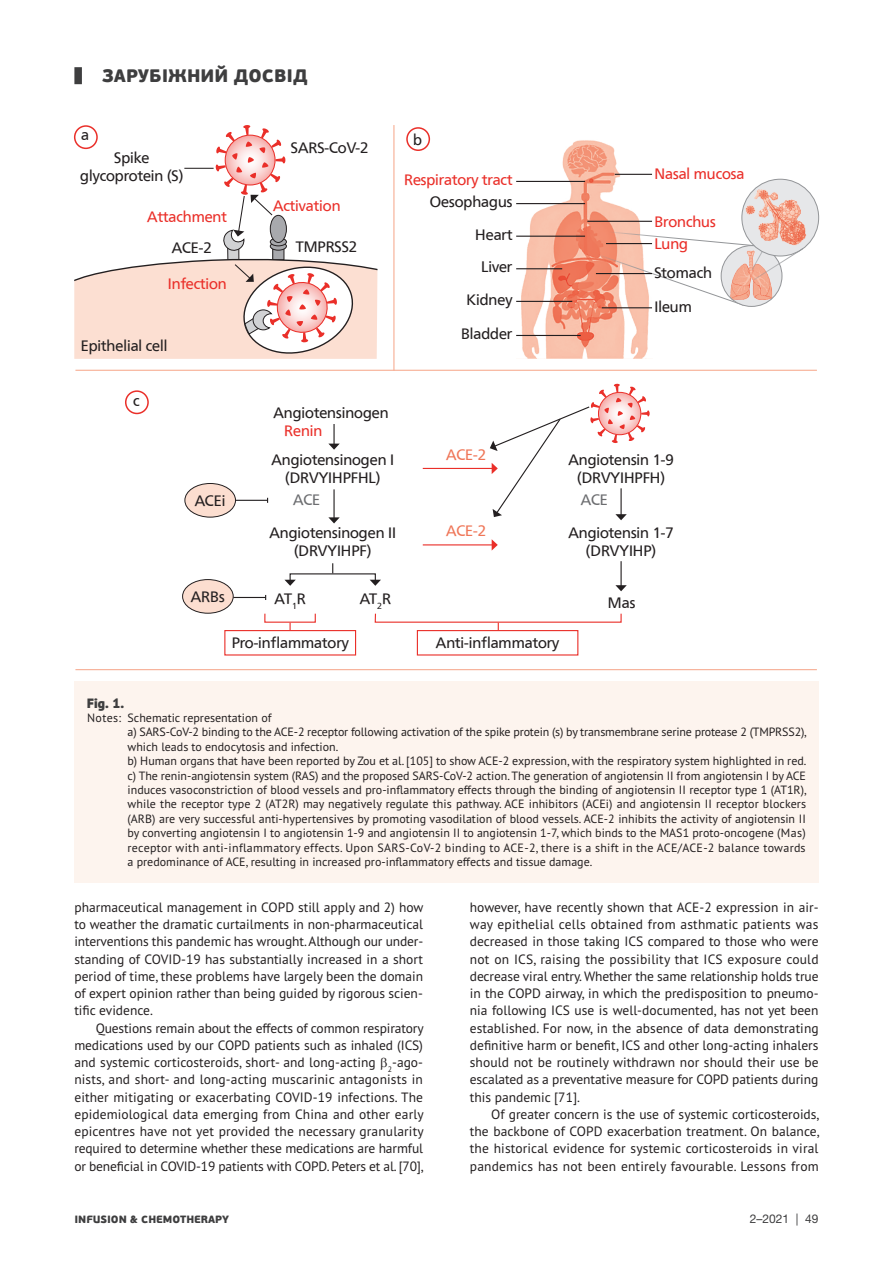
<style>
.page{position:relative;width:893px;height:1263px;background:#fff}
.page>*{position:absolute;margin:0;border:0;box-sizing:border-box;transform-origin:0 0}
.t1{font:900 18px "PF Beau Sans Pro";color:#3e3e3f}
.t2{font:15px/18px "Roboto";color:#231f20;text-align:center}
.t3{font:15px/22.5px "Roboto";color:#ea2f29}
.t4{font:15px "Roboto";letter-spacing:-.005em;color:#ef7658}
.t5{font:15px "Roboto";letter-spacing:-.005em;color:#6c6d70}
.t6{font:13.5px/17.2px "PT Sans Pro";color:#231f20;text-align:justify}
.t7{font:900 13.5px "PT Sans Pro";color:#3e3e3f}
.t8{font:12px/14.4px "PT Sans Pro";color:#231f20}
.t9{font:12px "Helvetica Neue LTW1 G";color:#3e3e3f}
.t10{font:900 10.5px "PF Beau Sans Pro";color:#3e3e3f}
</style>
<div class="page">
<div style="left:74px;top:67px;width:8px;height:17px;background:#3e3e3f"></div>
<div style="left:74px;top:681px;width:745px;height:201px;background:#fdf4ee"></div>
<svg style="left:74px;top:125px;width:304px;height:234px"></svg>
<hr style="left:333px;top:424px;width:2px;height:20px;background:#231f20">
<svg style="left:329px;top:444px;width:11px;height:6px"></svg>
<hr style="left:423px;top:468px;width:69px;height:1px;background:#ea2f29">
<hr style="left:423px;top:544px;width:69px;height:1px;background:#ea2f29">
<svg style="left:492px;top:539px;width:6px;height:11px"></svg>
<hr style="left:333px;top:489px;width:2px;height:29px;background:#231f20">
<svg style="left:328px;top:517px;width:12px;height:6px"></svg>
<hr style="left:620px;top:561px;width:2px;height:25px;background:#231f20">
<svg style="left:615px;top:585px;width:12px;height:6px"></svg>
<svg style="left:285px;top:580px;width:11px;height:6px"></svg>
<svg style="left:370px;top:580px;width:11px;height:6px"></svg>
<div style="left:264px;top:613px;width:52px;height:10px;border:1px solid #ea2f29"></div>
<div style="left:375px;top:613px;width:247px;height:10px;border:1px solid #ea2f29"></div>
<div style="left:224px;top:630px;width:132px;height:25px;border:1px solid #ea2f29"></div>
<div style="left:417px;top:630px;width:161px;height:25px;border:1px solid #ea2f29"></div>
<svg style="left:490px;top:384px;width:160px;height:136px"></svg>
<hr style="left:233px;top:597px;width:33px;height:1px;background:#231f20">
<div style="left:185px;top:483px;width:50px;height:34px;background:#fcded0;border-radius:50%"></div>
<div style="left:184px;top:483px;width:52px;height:34px;border:1px solid #231f20;border-radius:50%"></div>
<hr style="left:235px;top:500px;width:33px;height:1px;background:#231f20">
<img style="left:516px;top:140px;width:136px;height:219px">
<hr style="left:615px;top:174px;width:37px;height:1px;background:#231f20">
<hr style="left:516px;top:181px;width:69px;height:1px;background:#231f20">
<hr style="left:516px;top:203px;width:69px;height:1px;background:#231f20">
<hr style="left:516px;top:236px;width:69px;height:1px;background:#231f20">
<hr style="left:516px;top:268px;width:46px;height:1px;background:#231f20">
<hr style="left:516px;top:301px;width:56px;height:1px;background:#231f20">
<hr style="left:516px;top:335px;width:65px;height:1px;background:#231f20">
<hr style="left:587px;top:221px;width:65px;height:1px;background:#231f20">
<hr style="left:602px;top:307px;width:50px;height:1px;background:#231f20">
<img style="left:742px;top:179px;width:77px;height:77px;border-radius:38px">
<svg style="left:593px;top:230px;width:211px;height:76px"></svg>
<div style="left:74px;top:125px;width:24px;height:24px;border:2px solid #ea2f29;border-radius:50%"></div>
<div style="left:125px;top:390px;width:24px;height:24px;border:2px solid #ea2f29;border-radius:50%"></div>
<hr style="left:393px;top:125px;width:1px;height:246px;background:#f7ae94">
<hr style="left:75px;top:370px;width:742px;height:1px;background:#f7ae94">
<hr style="left:75px;top:669px;width:742px;height:1px;background:#f7ae94">
<div style="left:406px;top:127px;width:24px;height:24px;border:2px solid #ea2f29;border-radius:50%"></div>
<div style="left:183px;top:579px;width:50px;height:34px;background:#fcded0;border-radius:50%"></div>
<div style="left:182px;top:579px;width:52px;height:35px;border:1px solid #231f20;border-radius:50%"></div>
<h1 class="t1" style="left:102px;top:64px;width:207px">ЗАРУБІЖНИЙ ДОСВІД</h1>
<p class="t2" style="left:81px;top:124px;width:9px">a</p>
<p class="t2" style="left:80px;top:148px;width:104px">Spike glycoprotein (S)</p>
<p class="t3" style="left:147px;top:204px;width:81px">Attachment</p>
<p class="t2" style="left:291px;top:137px;width:79px">SARS-CoV-2</p>
<p class="t3" style="left:273px;top:193px;width:69px">Activation</p>
<p class="t2" style="left:172px;top:237px;width:41px">ACE-2</p>
<p class="t2" style="left:296px;top:236px;width:63px">TMPRSS2</p>
<p class="t3" style="left:168px;top:272px;width:60px">Infection</p>
<p class="t2" style="left:81px;top:335px;width:88px">Epithelial cell</p>
<p class="t2" style="left:413px;top:129px;width:10px">b</p>
<p class="t3" style="left:404px;top:167px;width:110px">Respiratory tract</p>
<p class="t2" style="left:430px;top:192px;width:84px">Oesophagus</p>
<p class="t2" style="left:475px;top:218px;width:39px;line-height:31.5px">Heart<br>Liver</p>
<p class="t2" style="left:467px;top:289px;width:47px">Kidney</p>
<p class="t2" style="left:461px;top:324px;width:53px">Bladder</p>
<p class="t3" style="left:654px;top:161px;width:91px">Nasal mucosa</p>
<p class="t3" style="left:654px;top:209px;width:63px">Bronchus<br>Lung</p>
<p class="t2" style="left:654px;top:262px;width:59px">Stomach</p>
<p class="t2" style="left:654px;top:297px;width:39px">Ileum</p>
<p class="t2" style="left:133px;top:390px;width:8px">c</p>
<p class="t2" style="left:195px;top:490px;width:32px">ACEi</p>
<p class="t2" style="left:191px;top:587px;width:35px">ARBs</p>
<p class="t2" style="left:273px;top:403px;width:117px">Angiotensinogen</p>
<p class="t3" style="left:284px;top:419px;width:40px">Renin</p>
<p class="t2" style="left:271px;top:450px;width:124px">Angiotensinogen I (DRVYIHPFHL)</p>
<p class="t2" style="left:568px;top:450px;width:107px">Angiotensin 1-9 (DRVYIHPFH)</p>
<p class="t4" style="left:446px;top:443px;width:41px">ACE-2</p>
<p class="t5" style="left:293px;top:488px;width:29px">ACE</p>
<p class="t5" style="left:581px;top:488px;width:29px">ACE</p>
<p class="t4" style="left:446px;top:520px;width:41px">ACE-2</p>
<p class="t2" style="left:269px;top:522px;width:128px">Angiotensinogen II (DRVYIHPF)</p>
<p class="t2" style="left:568px;top:522px;width:107px">Angiotensin 1-7 (DRVYIHP)</p>
<p class="t2" style="left:274px;top:588px;width:33px">AT<sub>1</sub>R</p>
<p class="t2" style="left:360px;top:588px;width:33px">AT<sub>2</sub>R</p>
<p class="t2" style="left:608px;top:592px;width:29px">Mas</p>
<p class="t2" style="left:232px;top:633px;width:119px">Pro-inflammatory</p>
<p class="t2" style="left:436px;top:633px;width:125px">Anti-inflammatory</p>
<p class="t7" style="left:87px;top:694px;width:39px">Fig. 1.</p>
<p class="t8" style="left:128px;top:710px;width:681px;text-indent:-40px">Notes: Schematic representation of<br>a) SARS-CoV-2 binding to the ACE-2 receptor following activation of the spike protein (s) by transmembrane serine protease 2 (TMPRSS2), which leads to endocytosis and infection.<br>b) Human organs that have been reported by Zou et al. [105] to show ACE-2 expression, with the respiratory system highlighted in red. c) The renin-angiotensin system (RAS) and the proposed SARS-CoV-2 action. The generation of angiotensin II from angiotensin I by ACE induces vasoconstriction of blood vessels and pro-inflammatory effects through the binding of angiotensin II receptor type 1 (AT1R), while the receptor type 2 (AT2R) may negatively regulate this pathway. ACE inhibitors (ACEi) and angiotensin II receptor blockers (ARB) are very successful anti-hypertensives by promoting vasodilation of blood vessels. ACE-2 inhibits the activity of angiotensin II by converting angiotensin I to angiotensin 1-9 and angiotensin II to angiotensin 1-7, which binds to the MAS1 proto-oncogene (Mas) receptor with anti-inflammatory effects. Upon SARS-CoV-2 binding to ACE-2, there is a shift in the ACE/ACE-2 balance towards a predominance of ACE, resulting in increased pro-inflammatory effects and tissue damage.</p>
<p class="t6" style="left:74px;top:898px;width:350px;text-align:left">pharmaceutical management in COPD still apply and 2) how to weather the dramatic curtailments in non-pharmaceutical interventions this pandemic has wrought. Although our under&shy;standing of COVID-19 has substantially increased in a short period of time, these problems have largely been the domain of expert opinion rather than being guided by rigorous scien&shy;tific evidence.</p>
<p class="t6" style="left:74px;top:1019px;width:351px;text-indent:21px">Questions remain about the effects of common respiratory medications used by our COPD patients such as inhaled (ICS) and systemic corticosteroids, short- and long-acting <sub>2</sub>-ago&shy;nists, and short- and long-acting muscarinic antagonists in either mitigating or exacerbating COVID-19 infections. The epidemiological data emerging from China and other early epicentres have not yet provided the necessary granularity required to determine whether these medications are harmful or beneficial in COVID-19 patients with COPD. Peters et al. [70],</p>
<p class="t6" style="left:470px;top:898px;width:350px">however, have recently shown that ACE-2 expression in air&shy;way epithelial cells obtained from asthmatic patients was decreased in those taking ICS compared to those who were not on ICS, raising the possibility that ICS exposure could decrease viral entry. Whether the same relationship holds true in the COPD airway, in which the predisposition to pneumo&shy;nia following ICS use is well-documented, has not yet been established. For now, in the absence of data demonstrating definitive harm or benefit, ICS and other long-acting inhalers should not be routinely withdrawn nor should their use be escalated as a preventative measure for COPD patients during this pandemic [71].</p>
<p class="t6" style="left:470px;top:1105px;width:351px;text-indent:21px">Of greater concern is the use of systemic corticosteroids, the backbone of COPD exacerbation treatment. On balance, the historical evidence for systemic corticosteroids in viral pandemics has not been entirely favourable. Lessons from</p>
<p class="t10" style="left:74px;top:1212px;width:156px">INFUSION &amp; CHEMOTHERAPY</p>
<p class="t9" style="left:750px;top:1211px;width:70px">2–2021 | 49</p>
</div>
